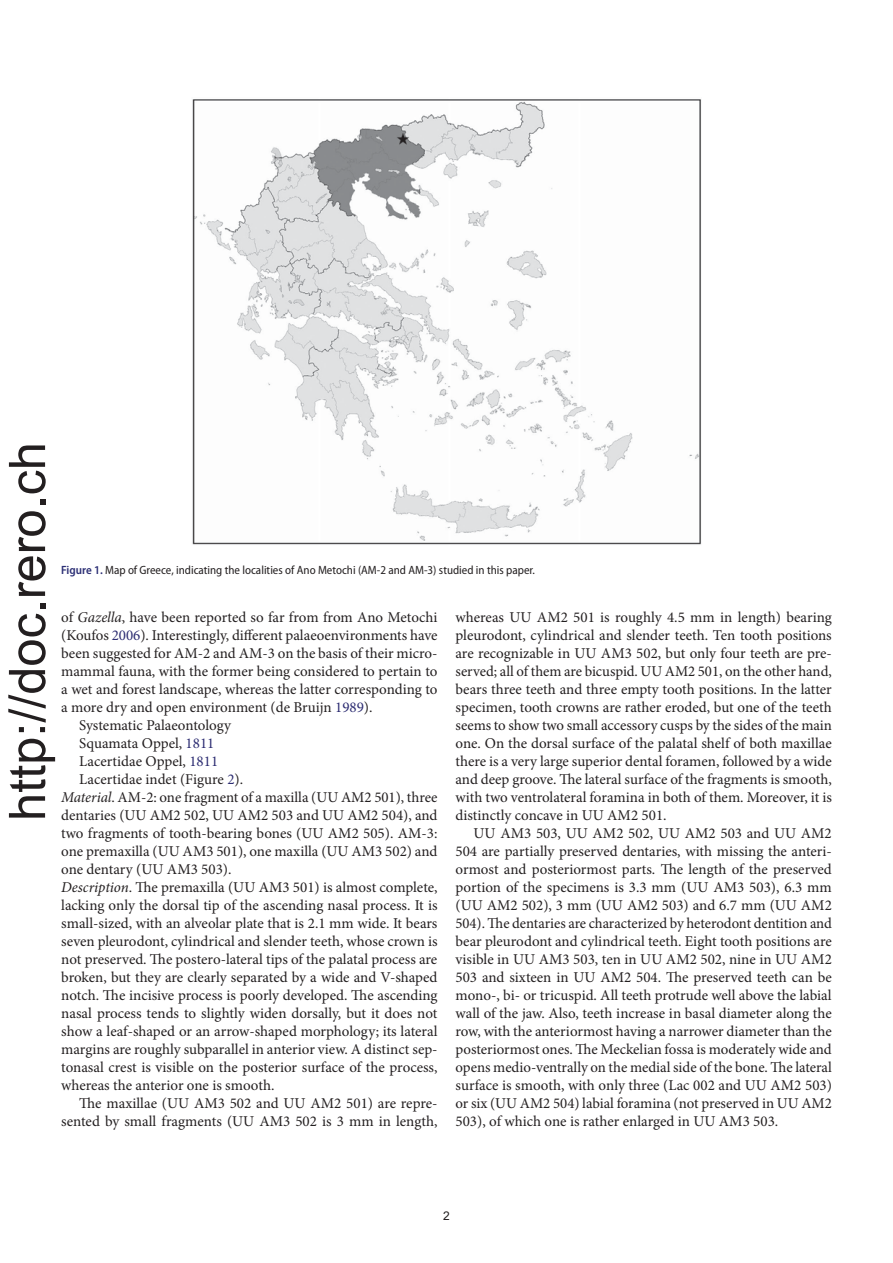
<style>
.page{position:relative;width:893px;height:1263px;background:#fff}
.page>*{position:absolute;margin:0;border:0;box-sizing:border-box;transform-origin:0 0}
.t1{font:50.55px "Arial";color:#231f20}
.t2{font:15px/18px "Minion Pro";color:#231f20;text-align:justify}
.t3{font:semi-condensed 12px "Myriad Pro";color:#231f20}
.t4{font:12px "Arial";color:#231f20}
.s1{font-weight:600;color:#2c2f75}
.s2{font-style:italic}
.s3{color:#2d2d72}
</style>
<div class="page">
<img style="left:192px;top:99px;width:509px;height:446px">
<h1 class="t1" style="left:-1px;top:821px;width:380px;rotate:-90deg">http://doc.rero.ch</h1>
<p class="t3" style="left:61px;top:566px;width:475px"><span class="s1">Figure 1.</span> Map of Greece, indicating the localities of Ano Metochi (AM-2 and AM-3) studied in this paper.</p>
<p class="t2" style="left:61px;top:610px;width:378px">of <span class="s2">Gazella</span>, have been reported so far from from Ano Metochi</p>
<p class="t2" style="left:61px;top:628px;width:378px">(Koufos <span class="s3">2006</span>). Interestingly, different palaeoenvironments have</p>
<p class="t2" style="left:61px;top:646px;width:378px">been suggested for AM-2 and AM-3 on the basis of their micro-</p>
<p class="t2" style="left:61px;top:664px;width:378px">mammal fauna, with the former being considered to pertain to</p>
<p class="t2" style="left:61px;top:682px;width:378px">a wet and forest landscape, whereas the latter corresponding to</p>
<p class="t2" style="left:61px;top:700px;width:313px">a more dry and open environment (de Bruijn <span class="s3">1989</span>).</p>
<p class="t2" style="left:79px;top:718px;width:153px">Systematic Palaeontology</p>
<p class="t2" style="left:79px;top:736px;width:137px">Squamata Oppel, <span class="s3">1811</span></p>
<p class="t2" style="left:79px;top:754px;width:140px">Lacertidae Oppel, <span class="s3">1811</span></p>
<p class="t2" style="left:79px;top:772px;width:165px">Lacertidae indet (Figure <span class="s3">2</span>).</p>
<p class="t2" style="left:61px;top:790px;width:378px"><span class="s2">Material</span>. AM-2: one fragment of a maxilla (UU AM2 501), three</p>
<p class="t2" style="left:61px;top:808px;width:378px">dentaries (UU AM2 502, UU AM2 503 and UU AM2 504), and</p>
<p class="t2" style="left:61px;top:826px;width:378px">two fragments of tooth-bearing bones (UU AM2 505). AM-3:</p>
<p class="t2" style="left:61px;top:844px;width:378px">one premaxilla (UU AM3 501), one maxilla (UU AM3 502) and</p>
<p class="t2" style="left:61px;top:862px;width:172px">one dentary (UU AM3 503).</p>
<p class="t2" style="left:61px;top:880px;width:378px"><span class="s2">Description</span>. The premaxilla (UU AM3 501) is almost complete,</p>
<p class="t2" style="left:61px;top:898px;width:378px">lacking only the dorsal tip of the ascending nasal process. It is</p>
<p class="t2" style="left:61px;top:916px;width:378px">small-sized, with an alveolar plate that is 2.1 mm wide. It bears</p>
<p class="t2" style="left:61px;top:934px;width:378px">seven pleurodont, cylindrical and slender teeth, whose crown is</p>
<p class="t2" style="left:61px;top:952px;width:377px">not preserved. The postero-lateral tips of the palatal process are</p>
<p class="t2" style="left:61px;top:970px;width:378px">broken, but they are clearly separated by a wide and V-shaped</p>
<p class="t2" style="left:61px;top:988px;width:378px">notch. The incisive process is poorly developed. The ascending</p>
<p class="t2" style="left:61px;top:1006px;width:378px">nasal process tends to slightly widen dorsally, but it does not</p>
<p class="t2" style="left:61px;top:1024px;width:378px">show a leaf-shaped or an arrow-shaped morphology; its lateral</p>
<p class="t2" style="left:61px;top:1042px;width:378px">margins are roughly subparallel in anterior view. A distinct sep-</p>
<p class="t2" style="left:61px;top:1060px;width:378px">tonasal crest is visible on the posterior surface of the process,</p>
<p class="t2" style="left:61px;top:1078px;width:215px">whereas the anterior one is smooth.</p>
<p class="t2" style="left:79px;top:1096px;width:360px">The maxillae (UU AM3 502 and UU AM2 501) are repre-</p>
<p class="t2" style="left:61px;top:1114px;width:378px">sented by small fragments (UU AM3 502 is 3 mm in length,</p>
<p class="t2" style="left:455px;top:610px;width:378px">whereas UU AM2 501 is roughly 4.5 mm in length) bearing pleurodont, cylindrical and slender teeth. Ten tooth positions are recognizable in UU AM3 502, but only four teeth are pre&shy;served; all of them are bicuspid. UU AM2 501, on the other hand, bears three teeth and three empty tooth positions. In the latter specimen, tooth crowns are rather eroded, but one of the teeth seems to show two small accessory cusps by the sides of the main one. On the dorsal surface of the palatal shelf of both maxillae there is a very large superior dental foramen, followed by a wide and deep groove. The lateral surface of the fragments is smooth, with two ventrolateral foramina in both of them. Moreover, it is distinctly concave in UU AM2 501.</p>
<p class="t2" style="left:455px;top:826px;width:378px;text-indent:18px">UU AM3 503, UU AM2 502, UU AM2 503 and UU AM2<br>504 are partially preserved dentaries, with missing the anteri&shy;ormost and posteriormost parts. The length of the preserved portion of the specimens is 3.3 mm (UU AM3 503), 6.3 mm (UU AM2 502), 3 mm (UU AM2 503) and 6.7 mm (UU AM2<br>504). The dentaries are characterized by heterodont dentition and bear pleurodont and cylindrical teeth. Eight tooth positions are visible in UU AM3 503, ten in UU AM2 502, nine in UU AM2<br>503 and sixteen in UU AM2 504. The preserved teeth can be mono-, bi- or tricuspid. All teeth protrude well above the labial wall of the jaw. Also, teeth increase in basal diameter along the row, with the anteriormost having a narrower diameter than the posteriormost ones. The Meckelian fossa is moderately wide and opens medio-ventrally on the medial side of the bone. The lateral surface is smooth, with only three (Lac 002 and UU AM2 503) or six (UU AM2 504) labial foramina (not preserved in UU AM2<br>503), of which one is rather enlarged in UU AM3 503.</p>
<p class="t4" style="left:443px;top:1209px;width:8px">2</p>
</div>
